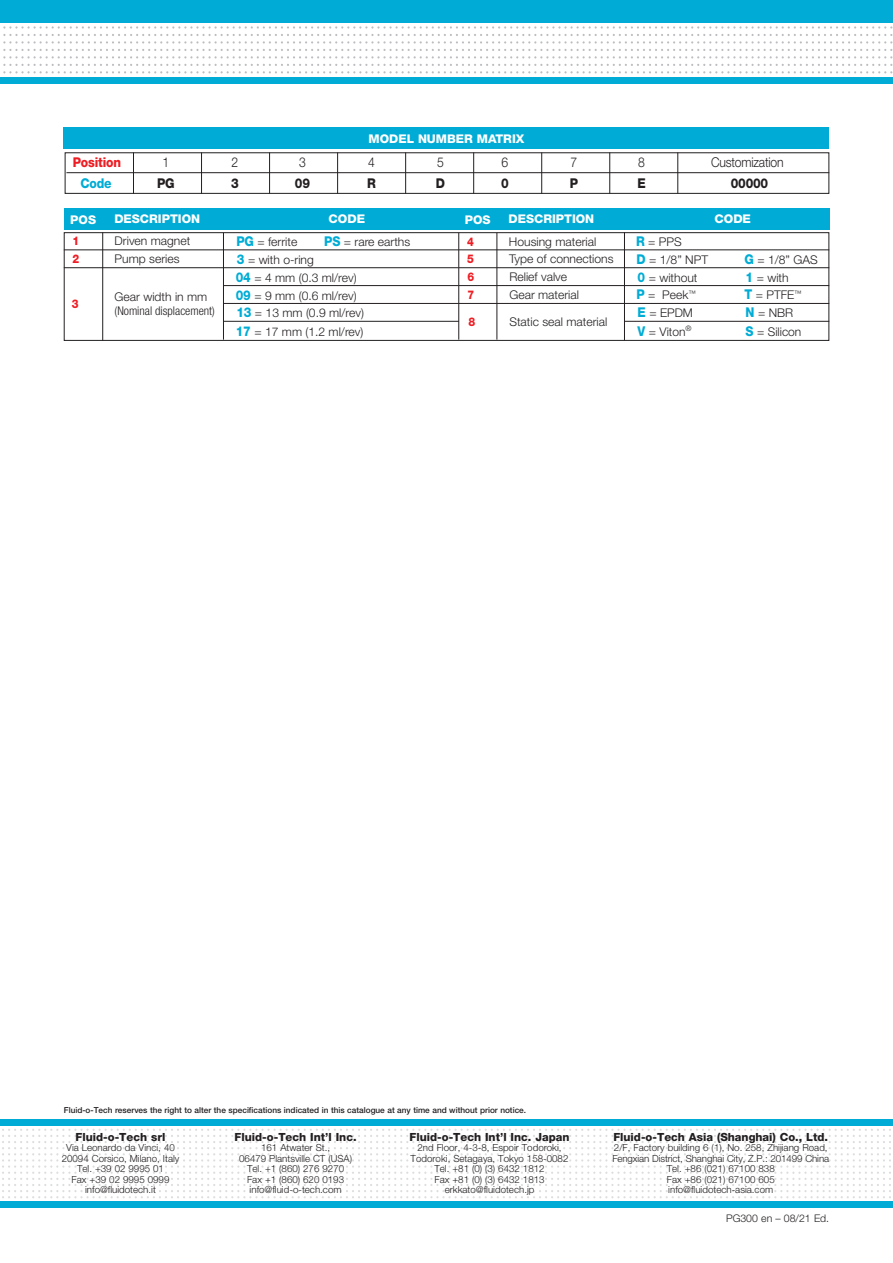
<style>
.page{position:relative;width:893px;height:1263px;background:#fff}
.page>*{position:absolute;margin:0;border:0;box-sizing:border-box;transform-origin:0 0}
.Normale{font:300 13.5px "Helvetica Neue LT Std";letter-spacing:-.015em;color:#231f20;scale:.9 1}
.Normale-2{font:800 13.5px "Helvetica Neue LT Std";letter-spacing:-.015em;color:#231f20;scale:.9 1}
.Normale-3{font:800 13.5px "Helvetica Neue LT Std";letter-spacing:-.015em;color:#ee1d23;scale:.9 1}
.Normale-4{font:800 13.5px "Helvetica Neue LT Std";color:#00acd5;scale:.9 1}
.t1{font:300 12px "Helvetica Neue LT Std";color:#231f20}
.t2{font:800 12px "Helvetica Neue LT Std";color:#fff}
.t3{font:300 condensed 12px "Helvetica Neue LT Std";color:#231f20}
.Normale-5{font:800 12px "Helvetica Neue LT Std";color:#ee1d23;scale:.9 1}
.Normale-6{font:800 11.25px "Helvetica Neue LT Std";color:#231f20}
.Normale-7{font:300 10.5px "Helvetica Neue LT Std";color:#231f20}
.Normale-8{font:300 9.75px/10.5px "Helvetica Neue LT Std";color:#231f20;text-align:center}
.Normale-9{font:500 8.25px "Helvetica Neue LT Std";color:#231f20}
.s1{font-weight:800;font-size:13.5px;color:#00acd5}
</style>
<div class="page">
<div style="left:0;top:1201px;width:893px;height:7px;background:#00acd5"></div>
<div style="left:0;top:1119px;width:893px;height:6px;background:#00acd5"></div>
<svg style="left:2px;top:1129px;width:889px;height:69px"></svg>
<div style="left:0;top:77px;width:893px;height:7px;background:#00acd5"></div>
<div style="left:0;top:0;width:893px;height:22px;background:#00acd5"></div>
<svg style="left:3px;top:26px;width:890px;height:47px"></svg>
<div style="left:64px;top:232px;width:765px;height:109px;border:1px solid #231f20"></div>
<div style="left:65px;top:152px;width:764px;height:42px;border:1px solid #231f20"></div>
<hr style="left:133px;top:152px;width:1px;height:42px;background:#231f20">
<hr style="left:201px;top:152px;width:1px;height:42px;background:#231f20">
<hr style="left:269px;top:152px;width:1px;height:42px;background:#231f20">
<hr style="left:337px;top:152px;width:1px;height:42px;background:#231f20">
<hr style="left:405px;top:152px;width:1px;height:42px;background:#231f20">
<hr style="left:473px;top:152px;width:1px;height:42px;background:#231f20">
<hr style="left:541px;top:152px;width:1px;height:42px;background:#231f20">
<hr style="left:609px;top:152px;width:1px;height:42px;background:#231f20">
<hr style="left:677px;top:152px;width:1px;height:42px;background:#231f20">
<hr style="left:66px;top:172px;width:763px;height:1px;background:#231f20">
<div style="left:64px;top:208px;width:765px;height:22px;background:#00acd5"></div>
<hr style="left:223px;top:233px;width:1px;height:107px;background:#231f20">
<hr style="left:102px;top:232px;width:1px;height:108px;background:#231f20">
<hr style="left:458px;top:233px;width:1px;height:107px;background:#231f20">
<hr style="left:497px;top:233px;width:1px;height:107px;background:#231f20">
<hr style="left:64px;top:250px;width:395px;height:1px;background:#231f20">
<hr style="left:459px;top:250px;width:370px;height:1px;background:#231f20">
<hr style="left:64px;top:267px;width:395px;height:1px;background:#231f20">
<hr style="left:459px;top:267px;width:370px;height:1px;background:#231f20">
<hr style="left:223px;top:285px;width:236px;height:1px;background:#231f20">
<hr style="left:459px;top:285px;width:370px;height:1px;background:#231f20">
<hr style="left:223px;top:303px;width:236px;height:1px;background:#231f20">
<hr style="left:459px;top:303px;width:370px;height:1px;background:#231f20">
<hr style="left:224px;top:321px;width:235px;height:1px;background:#231f20">
<hr style="left:624px;top:321px;width:205px;height:1px;background:#231f20">
<hr style="left:624px;top:232px;width:1px;height:108px;background:#231f20">
<div style="left:64px;top:128px;width:765px;height:21px;background:#00acd5"></div>
<p class="t2" style="left:369px;top:132px;width:157px">MODEL NUMBER MATRIX</p>
<p class="Normale-3" style="left:73px;top:154px;width:55px">Position</p>
<p class="Normale" style="left:163px;top:154px;width:9px">1</p>
<p class="Normale" style="left:232px;top:154px;width:9px">2</p>
<p class="Normale" style="left:299px;top:154px;width:9px">3</p>
<p class="Normale" style="left:368px;top:154px;width:9px">4</p>
<p class="Normale" style="left:437px;top:154px;width:9px">5</p>
<p class="Normale" style="left:502px;top:154px;width:9px">6</p>
<p class="Normale" style="left:571px;top:154px;width:9px">7</p>
<p class="Normale" style="left:638px;top:154px;width:9px">8</p>
<p class="Normale" style="left:711px;top:154px;width:82px">Customization</p>
<p class="Normale-4" style="left:80px;top:175px;width:36px">Code</p>
<p class="Normale-2" style="left:157px;top:175px;width:21px">PG</p>
<p class="Normale-2" style="left:231px;top:175px;width:10px">3</p>
<p class="Normale-2" style="left:295px;top:175px;width:18px">09</p>
<p class="Normale-2" style="left:367px;top:175px;width:11px">R</p>
<p class="Normale-2" style="left:436px;top:175px;width:12px">D</p>
<p class="Normale-2" style="left:501px;top:175px;width:10px">0</p>
<p class="Normale-2" style="left:570px;top:175px;width:11px">P</p>
<p class="Normale-2" style="left:637px;top:175px;width:11px">E</p>
<p class="Normale-2" style="left:731px;top:175px;width:43px">00000</p>
<p class="t2" style="left:70px;top:212px;width:27px">POS</p>
<p class="t2" style="left:114px;top:212px;width:87px">DESCRIPTION</p>
<p class="t2" style="left:465px;top:213px;width:27px">POS</p>
<p class="t1" style="left:115px;top:234px;width:77px">Driven magnet</p>
<p class="t1" style="left:115px;top:252px;width:66px">Pump series</p>
<p class="t1" style="left:115px;top:289px;width:94px">Gear width in mm</p>
<p class="t3" style="left:115px;top:304px;width:102px">(Nominal displacement)</p>
<p class="t2" style="left:329px;top:212px;width:38px">CODE</p>
<p class="t1" style="left:236px;top:235px;width:62px"><span class="s1">PG</span> = ferrite</p>
<p class="t1" style="left:324px;top:235px;width:88px"><span class="s1">PS</span> = rare earths</p>
<p class="t1" style="left:237px;top:252px;width:78px"><span class="s1">3</span> = with o-ring</p>
<p class="t1" style="left:236px;top:288px;width:122px"><span class="s1">09</span> = 9 mm (0.6 ml/rev)</p>
<p class="Normale-5" style="left:73px;top:234px;width:9px">1</p>
<p class="Normale-5" style="left:73px;top:252px;width:9px">2</p>
<p class="Normale-5" style="left:72px;top:297px;width:9px">3</p>
<p class="Normale-5" style="left:467px;top:235px;width:9px">4</p>
<p class="Normale-5" style="left:467px;top:252px;width:9px">5</p>
<p class="Normale-5" style="left:467px;top:269px;width:9px">6</p>
<p class="Normale-5" style="left:467px;top:287px;width:9px">7</p>
<p class="Normale-5" style="left:468px;top:315px;width:9px">8</p>
<p class="t1" style="left:236px;top:270px;width:122px"><span class="s1">04</span> = 4 mm (0.3 ml/rev)</p>
<p class="t1" style="left:236px;top:306px;width:129px"><span class="s1">13</span> = 13 mm (0.9 ml/rev)</p>
<p class="t1" style="left:236px;top:324px;width:129px"><span class="s1">17</span> = 17 mm (1.2 ml/rev)</p>
<p class="t2" style="left:509px;top:212px;width:87px">DESCRIPTION</p>
<p class="t1" style="left:509px;top:252px;width:106px">Type of connections</p>
<p class="t1" style="left:509px;top:269px;width:59px">Relief valve</p>
<p class="t1" style="left:509px;top:287px;width:71px">Gear material</p>
<p class="t1" style="left:509px;top:314px;width:99px">Static seal material</p>
<p class="t1" style="left:509px;top:234px;width:89px">Housing material</p>
<p class="t2" style="left:714px;top:212px;width:38px">CODE</p>
<p class="t1" style="left:636px;top:234px;width:47px"><span class="s1">R</span> = PPS</p>
<p class="t1" style="left:636px;top:252px;width:73px"><span class="s1">D</span> = 1/8” NPT</p>
<p class="t1" style="left:744px;top:252px;width:75px"><span class="s1">G</span> = 1/8” GAS</p>
<p class="t1" style="left:638px;top:270px;width:61px"><span class="s1">0</span> = without</p>
<p class="t1" style="left:746px;top:270px;width:45px"><span class="s1">1</span> = with</p>
<p class="t1" style="left:636px;top:287px;width:61px"><span class="s1">P</span> = Peek<sup>™</sup></p>
<p class="t1" style="left:744px;top:287px;width:59px"><span class="s1">T</span> = PTFE<sup>™</sup></p>
<p class="t1" style="left:638px;top:306px;width:57px"><span class="s1">E</span> = EPDM</p>
<p class="t1" style="left:746px;top:306px;width:49px"><span class="s1">N</span> = NBR</p>
<p class="t1" style="left:638px;top:324px;width:56px"><span class="s1">V</span> = Viton<sup>®</sup></p>
<p class="t1" style="left:746px;top:324px;width:57px"><span class="s1">S</span> = Silicon</p>
<p class="Normale-9" style="left:64px;top:1105px;width:464px">Fluid-o-Tech reserves the right to alter the specifications indicated in this catalogue at any time and without prior notice.</p>
<p class="Normale-6" style="left:76px;top:1130px;width:91px">Fluid-o-Tech srl</p>
<p class="Normale-8" style="left:66px;top:1142px;width:110px">Via Leonardo da Vinci, 40</p>
<p class="Normale-8" style="left:62px;top:1153px;width:119px">20094 Corsico, Milano, Italy</p>
<p class="Normale-8" style="left:72px;top:1163px;width:99px">Tel. +39 02 9995 01<br>Fax +39 02 9995 0999</p>
<p class="Normale-8" style="left:85px;top:1184px;width:72px">info@fluidotech.it</p>
<p class="Normale-6" style="left:235px;top:1130px;width:123px">Fluid-o-Tech Int’l Inc.</p>
<p class="Normale-8" style="left:261px;top:1142px;width:71px">161 Atwater St.,</p>
<p class="Normale-8" style="left:239px;top:1153px;width:114px">06479 Plantsville CT (USA)</p>
<p class="Normale-8" style="left:247px;top:1163px;width:99px">Tel. +1 (860) 276 9270</p>
<p class="Normale-8" style="left:247px;top:1174px;width:99px">Fax +1 (860) 620 0193</p>
<p class="Normale-8" style="left:250px;top:1184px;width:93px">info@fluid-o-tech.com</p>
<p class="Normale-6" style="left:409px;top:1130px;width:162px">Fluid-o-Tech Int’l Inc. Japan</p>
<p class="Normale-8" style="left:411px;top:1142px;width:159px">2nd Floor, 4-3-8, Espoir Todoroki,<br>Todoroki, Setagaya, Tokyo 158-0082</p>
<p class="Normale-8" style="left:434px;top:1163px;width:112px">Tel. +81 (0) (3) 6432 1812</p>
<p class="Normale-8" style="left:434px;top:1174px;width:112px">Fax +81 (0) (3) 6432 1813</p>
<p class="Normale-8" style="left:445px;top:1184px;width:91px">erkkato@fluidotech.jp</p>
<p class="Normale-6" style="left:613px;top:1130px;width:216px">Fluid-o-Tech Asia (Shanghai) Co., Ltd.</p>
<p class="Normale-8" style="left:614px;top:1142px;width:215px">2/F, Factory building 6 (1), No. 258, Zhijiang Road,</p>
<p class="Normale-8" style="left:612px;top:1153px;width:218px">Fengxian District, Shanghai City, Z.P.: 201499 China</p>
<p class="Normale-8" style="left:667px;top:1163px;width:109px">Tel. +86 (021) 67100 838</p>
<p class="Normale-8" style="left:667px;top:1174px;width:109px">Fax +86 (021) 67100 605</p>
<p class="Normale-8" style="left:668px;top:1184px;width:106px">info@fluidotech-asia.com</p>
<p class="Normale-7" style="left:726px;top:1211px;width:105px">PG300 en – 08/21 Ed.</p>
</div>
